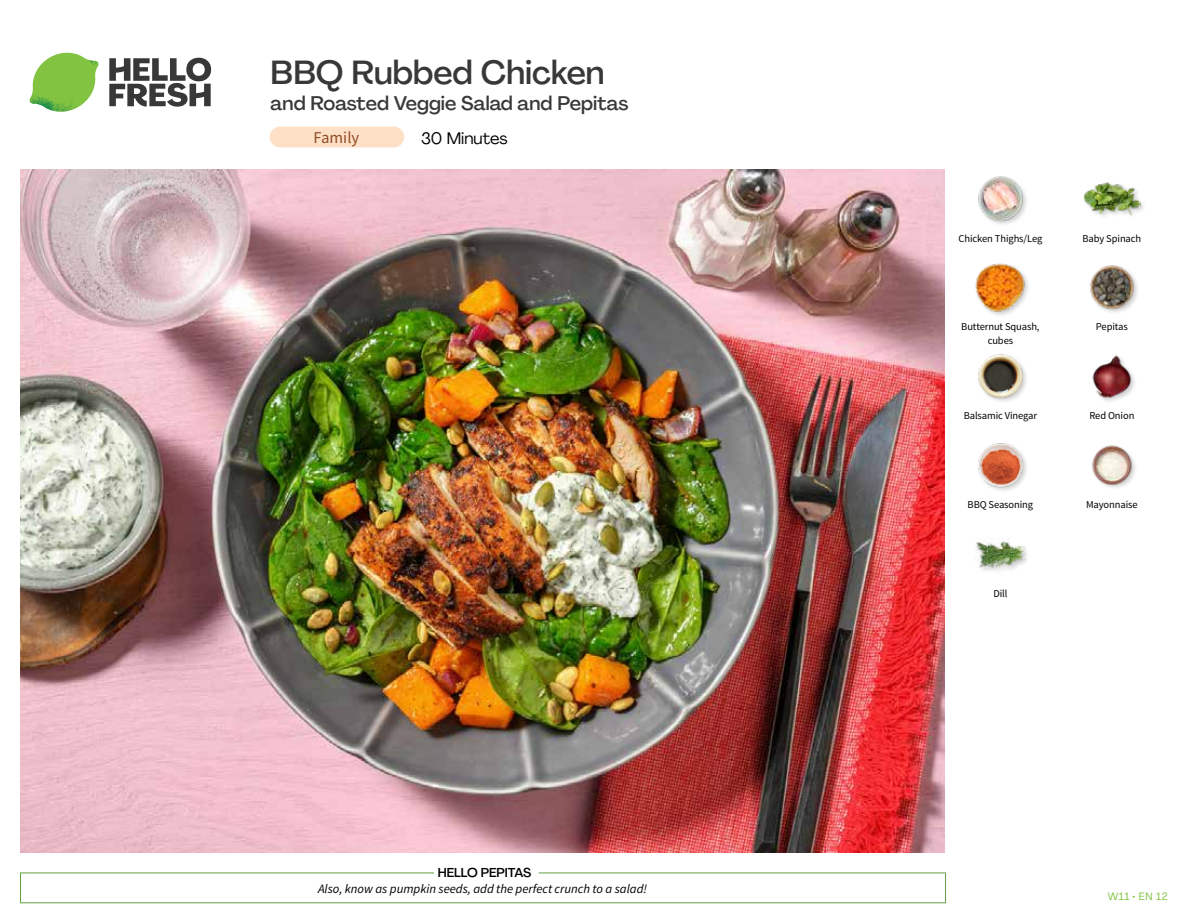
<style>
.page{position:relative;width:1188px;height:918px;background:#fff}
.page>*{position:absolute;margin:0;border:0;box-sizing:border-box;transform-origin:0 0}
.t1{font:500 33px "Agrandir";letter-spacing:-.005em;color:#383839}
.t2{font:500 19.5px "Agrandir";color:#383839}
.t3{font:16.5px "Agrandir";color:#000}
.t4{font:16.5px "Source Sans Pro";color:#8e4b25}
.t5{font:italic 12.75px "Source Sans Pro";color:#000}
.t6{font:500 12.75px "Agrandir";color:#000}
.t7{font:10.5px "Source Sans Pro";letter-spacing:-.01em;color:#000}
.t8{font:10.5px "Agrandir";letter-spacing:.055em;color:#82c341}
</style>
<div class="page">
<div style="left:270px;top:127px;width:134px;height:20px;background:#fee0c6;border-radius:10px"></div>
<svg style="left:109px;top:57px;width:102px;height:50px"></svg>
<svg style="left:34px;top:53px;width:62px;height:40px"></svg>
<img style="left:67px;top:53px;width:32px;height:26px">
<img style="left:33px;top:75px;width:59px;height:11px">
<img style="left:29px;top:79px;width:61px;height:33px">
<img style="left:65px;top:86px;width:27px;height:25px">
<div style="left:20px;top:873px;width:926px;height:30px;border:1px solid #609f43"></div>
<div style="left:434px;top:865px;width:105px;height:15px;background:#fff"></div>
<img style="left:21px;top:170px;width:924px;height:682px">
<img style="left:975px;top:538px;width:51px;height:34px">
<img style="left:1092px;top:445px;width:43px;height:43px">
<img style="left:978px;top:443px;width:49px;height:48px">
<img style="left:1092px;top:355px;width:43px;height:46px">
<img style="left:978px;top:354px;width:49px;height:48px">
<img style="left:1090px;top:265px;width:48px;height:48px">
<img style="left:975px;top:263px;width:53px;height:52px">
<div style="left:1083px;top:181px;width:64px;height:40px;background:#000;opacity:.2"></div>
<img style="left:1083px;top:181px;width:58px;height:40px">
<img style="left:978px;top:176px;width:49px;height:48px">
<h1 class="t1" style="left:271px;top:52px;width:335px">BBQ Rubbed Chicken</h1>
<h2 class="t2" style="left:271px;top:91px;width:359px">and Roasted Veggie Salad and Pepitas</h2>
<h3 class="t4" style="left:314px;top:128px;width:47px">Family</h3>
<h3 class="t3" style="left:421px;top:128px;width:88px">30 Minutes</h3>
<p class="t6" style="left:438px;top:864px;width:95px">HELLO PEPITAS</p>
<p class="t5" style="left:318px;top:881px;width:330px">Also, know as pumpkin seeds, add the perfect crunch to a salad!</p>
<p class="t7" style="left:959px;top:232px;width:85px">Chicken Thighs/Leg</p>
<p class="t7" style="left:1083px;top:232px;width:60px">Baby Spinach</p>
<p class="t7" style="left:961px;top:320px;width:80px">Butternut Squash,</p>
<p class="t7" style="left:1096px;top:320px;width:33px">Pepitas</p>
<p class="t7" style="left:988px;top:334px;width:27px">cubes</p>
<p class="t7" style="left:964px;top:409px;width:75px">Balsamic Vinegar</p>
<p class="t7" style="left:1089px;top:409px;width:47px">Red Onion</p>
<p class="t7" style="left:968px;top:498px;width:67px">BBQ Seasoning</p>
<p class="t7" style="left:1086px;top:498px;width:53px">Mayonnaise</p>
<p class="t7" style="left:993px;top:587px;width:16px">Dill</p>
<p class="t8" style="left:1108px;top:890px;width:62px">W11 • EN 12</p>
</div>
